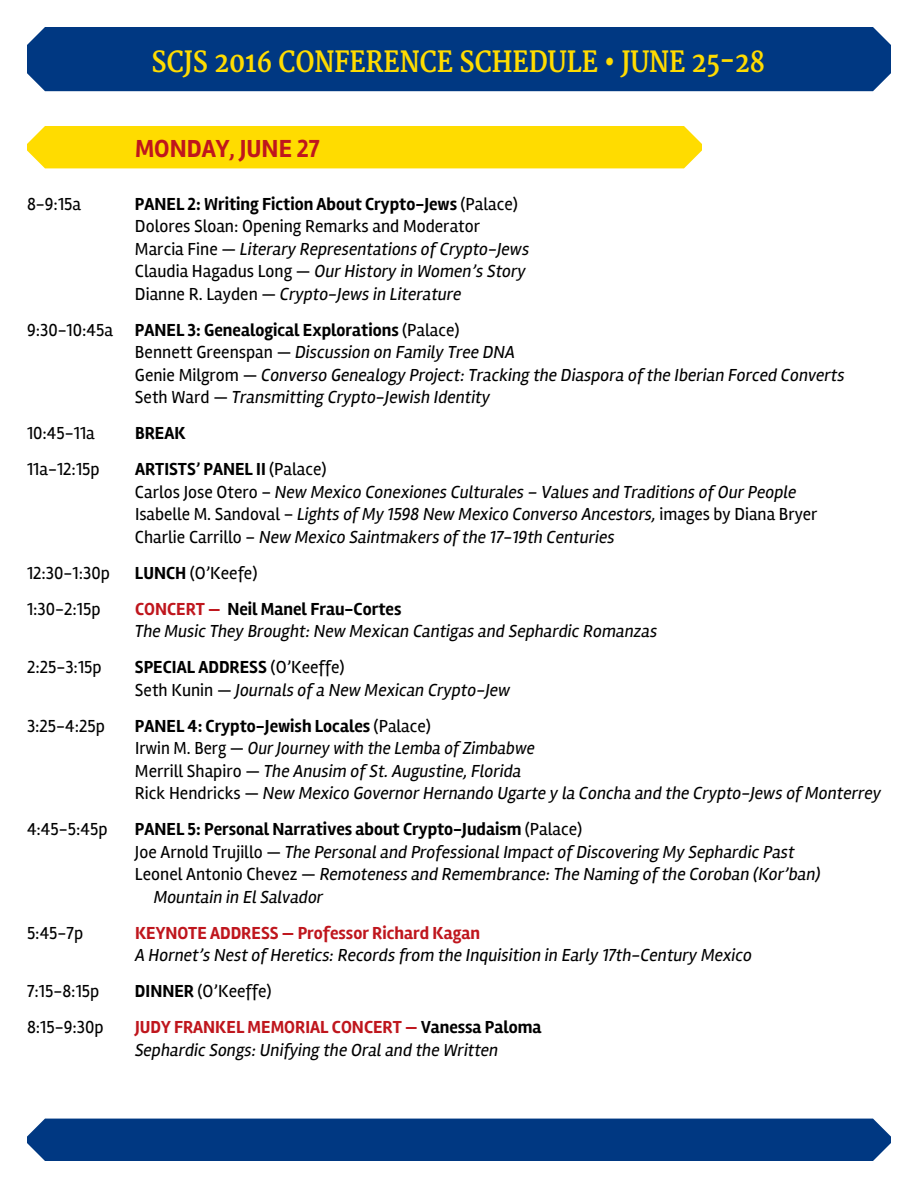
<style>
.page{position:relative;width:918px;height:1188px;background:#fff}
.page>*{position:absolute;margin:0;border:0;box-sizing:border-box;transform-origin:0 0}
.t1{font:700 28.5px "Merriweather";color:#ffdc00;scale:.85 1}
.t2{font:700 25.5px "Rambla";color:#bf161d}
.t3{font:italic 18px/22.5px "Rambla";color:#000}
.t4{font:18px/22.5px "Rambla";color:#000}
.t5{font:italic 18px/22.5px "Rambla";color:#000;scale:.95 1}
.t6{font:700 18px "Rambla";color:#000}
.t7{font:700 18px "Rambla";color:#bf161d}
.s1{font-weight:700}
.s2{font-style:italic}
.s3{font-weight:700;font-style:normal}
.s4{font-style:normal}
.s5{font-weight:700;font-style:normal;color:#bf161d}
.s6{font-weight:400}
</style>
<div class="page">
<div style="left:27px;top:126px;width:675px;height:42px;background:#ffdc00"></div>
<div style="left:27px;top:27px;width:864px;height:64px;background:#003882"></div>
<div style="left:27px;top:1119px;width:864px;height:42px;background:#003882"></div>
<h1 class="t1" style="left:152px;top:45px;width:723px">SCJS 2016 CONFERENCE SCHEDULE • JUNE 25-28</h1>
<h2 class="t2" style="left:135px;top:134px;width:186px">Monday, june 27</h2>
<p class="t4" style="left:135px;top:193px;width:396px;text-indent:53px"><span class="s1">2: Writing Fiction About Crypto-Jews</span> (Palace)<br>Dolores Sloan: Opening Remarks and Moderator Marcia Fine — <span class="s2">Literary Representations of Crypto-Jews </span>Claudia Hagadus Long — <span class="s2">Our History in Women’s Story </span>Dianne R. Layden — <span class="s2">Crypto-Jews in Literature</span></p>
<p class="t4" style="left:27px;top:319px;width:119px">9:30-10:45a <span class="s1">PANEL</span></p>
<p class="t4" style="left:27px;top:193px;width:56px">8-9:15a</p>
<p class="t6" style="left:135px;top:193px;width:11px">PANEL</p>
<p class="t3" style="left:135px;top:319px;width:711px;text-indent:53px"><span class="s3">3: Genealogical Explorations</span> <span class="s4">(Palace)<br>Bennett Greenspan —</span> Discussion on Family Tree DNA<br><span class="s4">Genie Milgrom —</span> Converso Genealogy Project: Tracking the Diaspora of the Iberian Forced Converts <span class="s4">Seth Ward —</span> Transmitting Crypto-Jewish Identity</p>
<p class="t4" style="left:27px;top:422px;width:69px">10:45-11a</p>
<p class="t6" style="left:135px;top:423px;width:11px">BREAK</p>
<p class="t4" style="left:27px;top:458px;width:74px">11a-12:15p</p>
<p class="t3" style="left:135px;top:458px;width:684px"><span class="s3">Artists’ Panel II</span> <span class="s4">(Palace)<br>Carlos Jose Otero –</span> New Mexico Conexiones Culturales – Values and Traditions of Our People <span class="s4">Isabelle M. Sandoval –</span> Lights of My 1598 New Mexico Converso Ancestors, <span class="s4">images by Diana Bryer Charlie Carrillo –</span> New Mexico Saintmakers of the 17-19th Centuries</p>
<p class="t4" style="left:27px;top:562px;width:84px">12:30-1:30p</p>
<p class="t6" style="left:135px;top:562px;width:11px">LUNCH</p>
<p class="t4" style="left:190px;top:562px;width:69px">(O’Keefe)</p>
<p class="t4" style="left:27px;top:598px;width:75px">1:30-2:15p</p>
<p class="t7" style="left:135px;top:598px;width:11px">CONCERT</p>
<p class="t3" style="left:135px;top:598px;width:524px;text-indent:73px"><span class="s5">—</span> <span class="s3">Neil Manel Frau-Cortes<br></span>The Music They Brought: New Mexican Cantigas and Sephardic Romanzas</p>
<p class="t4" style="left:27px;top:656px;width:76px">2:25-3:15p</p>
<p class="t3" style="left:135px;top:656px;width:377px"><span class="s3">Special Address</span> <span class="s4">(O’Keeffe)<br>Seth Kunin —</span> Journals of a New Mexican Crypto-Jew</p>
<p class="t4" style="left:27px;top:715px;width:80px">3:25-4:25p</p>
<p class="t6" style="left:135px;top:715px;width:11px">PANEL</p>
<p class="t5" style="left:135px;top:715px;width:787px;text-indent:53px"><span class="s3">4: Crypto-Jewish Locales</span> <span class="s4">(Palace)<br>Irwin M. Berg —</span> Our Journey with the Lemba of Zimbabwe<br><span class="s4">Merrill Shapiro —</span> The Anusim of St. Augustine, Florida<br><span class="s4">Rick Hendricks —</span> New Mexico Governor Hernando Ugarte y la Concha and the Crypto-Jews of Monterrey</p>
<p class="t4" style="left:27px;top:818px;width:82px">4:45-5:45p</p>
<p class="t6" style="left:135px;top:819px;width:11px">PANEL</p>
<p class="t6" style="left:188px;top:819px;width:396px">5: Personal Narratives about Crypto-Judaism <span class="s6">(Palace)</span></p>
<p class="t3" style="left:135px;top:841px;width:661px"><span class="s4">Joe Arnold Trujillo —</span> The Personal and Professional Impact of Discovering My Sephardic Past</p>
<p class="t3" style="left:135px;top:863px;width:687px"><span class="s4">Leonel Antonio Chevez —</span> Remoteness and Remembrance: The Naming of the Coroban (Kor’ban)</p>
<p class="t3" style="left:154px;top:886px;width:171px">Mountain in El Salvador</p>
<p class="t4" style="left:27px;top:922px;width:58px">5:45-7p</p>
<p class="t7" style="left:135px;top:922px;width:347px">Keynote Address — Professor Richard Kagan</p>
<p class="t3" style="left:135px;top:944px;width:618px">A Hornet’s Nest of Heretics: Records from the Inquisition in Early 17th-Century Mexico</p>
<p class="t4" style="left:27px;top:980px;width:74px">7:15-8:15p</p>
<p class="t6" style="left:135px;top:981px;width:11px">DINNER</p>
<p class="t4" style="left:197px;top:980px;width:76px">(O’Keeffe)</p>
<p class="t4" style="left:27px;top:1016px;width:78px">8:15-9:30p</p>
<p class="t3" style="left:135px;top:1016px;width:408px"><span class="s5">Judy Frankel Memorial Concert —</span> <span class="s3">Vanessa Paloma<br></span>Sephardic Songs: Unifying the Oral and the Written</p>
</div>
